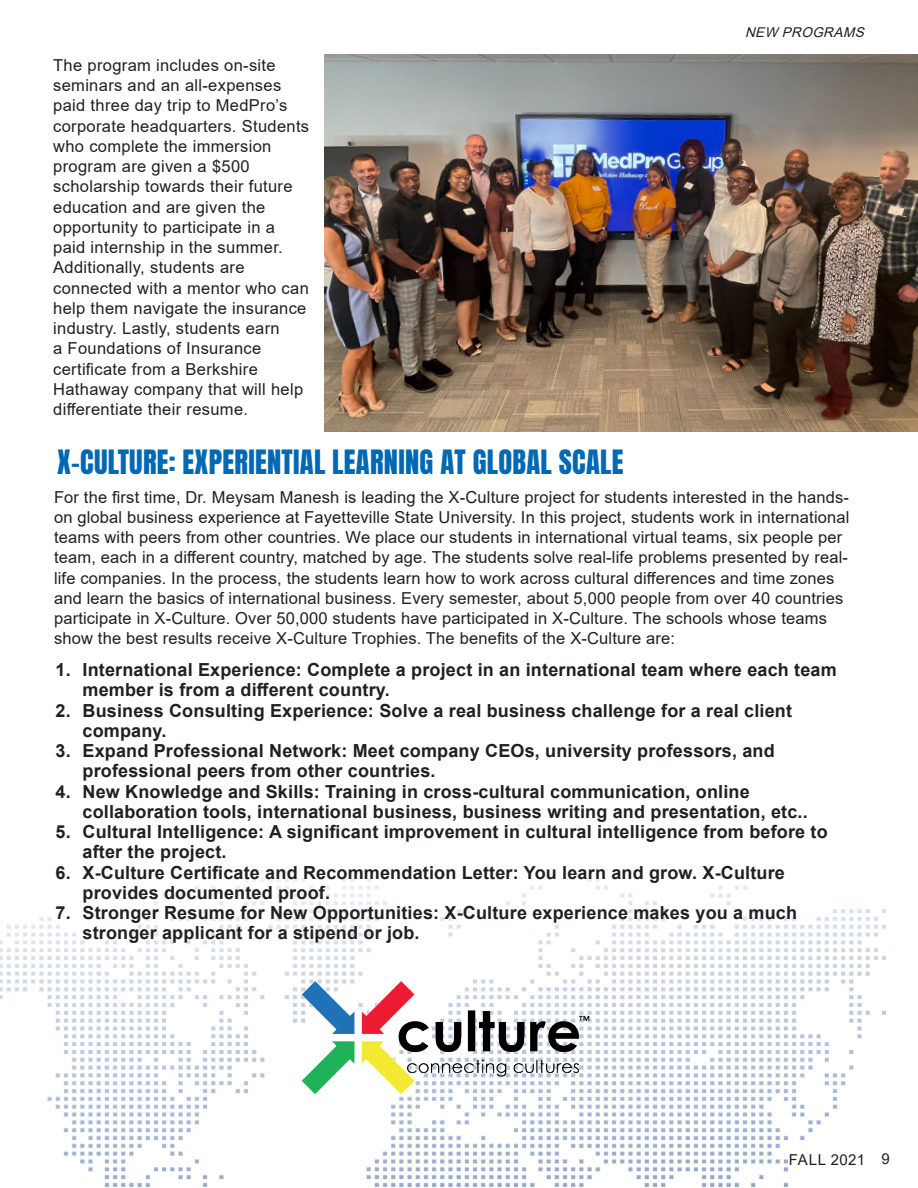
<style>
.page{position:relative;width:918px;height:1188px;background:#fff}
.page>*{position:absolute;margin:0;border:0;box-sizing:border-box;transform-origin:0 0}
.Headline{font:28.5px "Anton";letter-spacing:.01em;color:#0168b3}
.t1{font:700 18px/20.2px "Arial";letter-spacing:.01em;color:#231f20}
.Title_cover_3{font:16.5px/20.2px "Arial";letter-spacing:.01em;color:#231f20}
.t2{font:15px "Arial";letter-spacing:.02em;color:#231f20}
.Title_cover_3-2{font:italic 13.5px "Arial";color:#231f20}
</style>
<div class="page">
<img style="left:324px;top:54px;width:594px;height:378px">
<img style="left:0;top:870px;width:887px;height:317px">
<img style="left:291px;top:951px;width:321px;height:174px">
<p class="Title_cover_3" style="left:53px;top:55px;width:258px">The program includes on-site seminars and an all-expenses paid three day trip to MedPro’s corporate headquarters. Students who complete the immersion program are given a $500 scholarship towards their future education and are given the opportunity to participate in a paid internship in the summer.<br>Additionally, students are connected with a mentor who can help them navigate the insurance industry. Lastly, students earn<br>a Foundations of Insurance certificate from a Berkshire<br>Hathaway company that will help differentiate their resume.</p>
<p class="Headline" style="left:57px;top:447px;width:568px">X-CULTURE: EXPERIENTIAL LEARNING AT GLOBAL SCALE</p>
<p class="Title_cover_3-2" style="left:745px;top:23px;width:125px">NEW PROGRAMS</p>
<p class="Title_cover_3" style="left:54px;top:486px;width:797px">For the first time, Dr. Meysam Manesh is leading the X-Culture project for students interested in the hands&shy;on global business experience at Fayetteville State University. In this project, students work in international teams with peers from other countries. We place our students in international virtual teams, six people per team, each in a different country, matched by age. The students solve real-life problems presented by real&shy;life companies. In the process, the students learn how to work across cultural differences and time zones and learn the basics of international business. Every semester, about 5,000 people from over 40 countries participate in X-Culture. Over 50,000 students have participated in X-Culture. The schools whose teams show the best results receive X-Culture Trophies. The benefits of the X-Culture are:</p>
<p class="t1" style="left:82px;top:660px;width:756px;text-indent:-27px">1. International Experience: Complete a project in an international team where each team member is from a different country.</p>
<p class="t1" style="left:82px;top:700px;width:711px;text-indent:-27px">2. Business Consulting Experience: Solve a real business challenge for a real client company.</p>
<p class="t1" style="left:82px;top:741px;width:694px;text-indent:-27px">3. Expand Professional Network: Meet company CEOs, university professors, and professional peers from other countries.</p>
<p class="t1" style="left:82px;top:781px;width:727px;text-indent:-27px">4. New Knowledge and Skills: Training in cross-cultural communication, online collaboration tools, international business, business writing and presentation, etc..</p>
<p class="t1" style="left:82px;top:822px;width:747px;text-indent:-27px">5. Cultural Intelligence: A significant improvement in cultural intelligence from before to after the project.</p>
<p class="t1" style="left:82px;top:862px;width:704px;text-indent:-27px">6. X-Culture Certificate and Recommendation Letter: You learn and grow. X-Culture provides documented proof.</p>
<p class="t1" style="left:82px;top:903px;width:716px;text-indent:-27px">7. Stronger Resume for New Opportunities: X-Culture experience makes you a much stronger applicant for a stipend or job.</p>
<p class="t2" style="left:789px;top:1149px;width:102px">FALL 2021 9</p>
</div>
